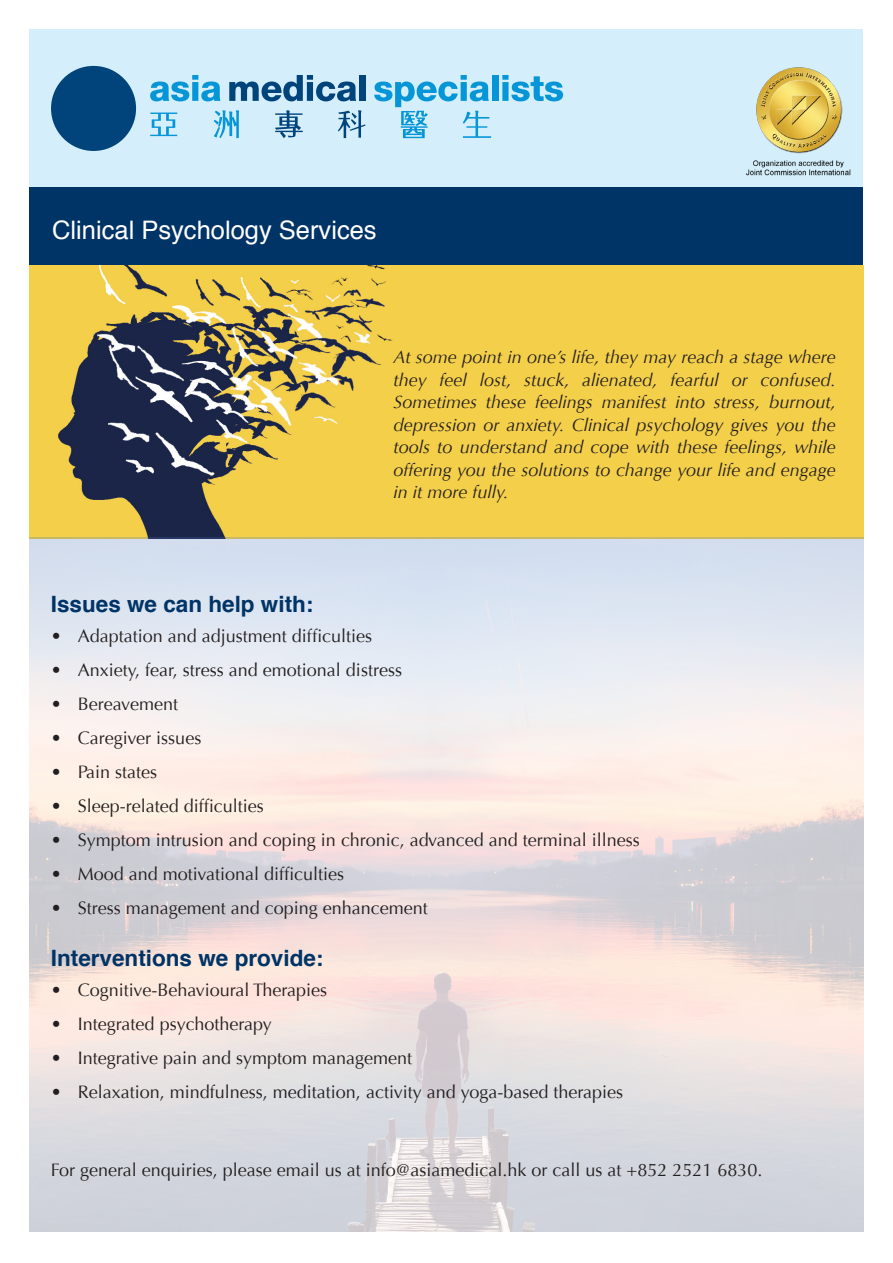
<style>
.page{position:relative;width:893px;height:1263px;background:#fff}
.page>*{position:absolute;margin:0;border:0;box-sizing:border-box;transform-origin:0 0}
.t1{font:25.5px "Helvetica";color:#fff}
.Heading{font:700 22.5px "Helvetica";color:#036}
.Heading-2{font:18px "Optima";color:#231f20}
.Summary_Paragraph{font:italic 18px/22.5px "Optima";color:#231f20;text-align:justify}
</style>
<div class="page">
<div style="left:30px;top:30px;width:833px;height:157px;background:#d4effb"></div>
<div style="left:30px;top:187px;width:833px;height:85px;background:#036"></div>
<svg style="left:150px;top:113px;width:27px;height:23px"></svg>
<svg style="left:214px;top:110px;width:25px;height:28px"></svg>
<svg style="left:275px;top:110px;width:28px;height:28px"></svg>
<svg style="left:338px;top:110px;width:27px;height:28px"></svg>
<svg style="left:150px;top:75px;width:70px;height:26px"></svg>
<svg style="left:229px;top:75px;width:127px;height:26px"></svg>
<div style="left:359px;top:75px;width:7px;height:26px;background:#00447b"></div>
<div style="left:492px;top:75px;width:6px;height:26px;background:#0696d7"></div>
<svg style="left:502px;top:75px;width:61px;height:26px"></svg>
<div style="left:51px;top:66px;width:85px;height:85px;background:#00447b;border-radius:50%"></div>
<svg style="left:374px;top:75px;width:117px;height:63px"></svg>
<img style="left:746px;top:67px;width:105px;height:109px">
<img style="left:30px;top:266px;width:833px;height:965px">
<h1 class="t1" style="left:52px;top:211px;width:326px">Clinical Psychology Services</h1>
<p class="Summary_Paragraph" style="left:393px;top:346px;width:444px">At some point in one’s life, they may reach a stage where they feel lost, stuck, alienated, fearful or confused.<br>Sometimes these feelings manifest into stress, burnout, depression or anxiety. Clinical psychology gives you the tools to understand and cope with these feelings, while offering you the solutions to change your life and engage in it more fully.</p>
<p class="Heading" style="left:51px;top:586px;width:264px">Issues we can help with:</p>
<p class="Heading-2" style="left:51px;top:625px;width:323px">• Adaptation and adjustment difficulties</p>
<p class="Heading-2" style="left:51px;top:659px;width:353px">• Anxiety, fear, stress and emotional distress</p>
<p class="Heading-2" style="left:51px;top:693px;width:129px">• Bereavement</p>
<p class="Heading-2" style="left:51px;top:727px;width:152px">• Caregiver issues</p>
<p class="Heading-2" style="left:51px;top:761px;width:108px">• Pain states</p>
<p class="Heading-2" style="left:51px;top:795px;width:215px">• Sleep-related difficulties</p>
<p class="Heading-2" style="left:51px;top:829px;width:591px">• Symptom intrusion and coping in chronic, advanced and terminal illness</p>
<p class="Heading-2" style="left:51px;top:863px;width:295px">• Mood and motivational difficulties</p>
<p class="Heading-2" style="left:51px;top:897px;width:379px">• Stress management and coping enhancement</p>
<p class="Heading" style="left:51px;top:940px;width:274px">Interventions we provide:</p>
<p class="Heading-2" style="left:51px;top:979px;width:278px">• Cognitive-Behavioural Therapies</p>
<p class="Heading-2" style="left:51px;top:1013px;width:222px">• Integrated psychotherapy</p>
<p class="Heading-2" style="left:51px;top:1047px;width:363px">• Integrative pain and symptom management</p>
<p class="Heading-2" style="left:51px;top:1081px;width:574px">• Relaxation, mindfulness, meditation, activity and yoga-based therapies</p>
<p class="Heading-2" style="left:51px;top:1160px;width:713px">For general enquiries, please email us at info@asiamedical.hk or call us at +852 2521 6830.</p>
</div>
